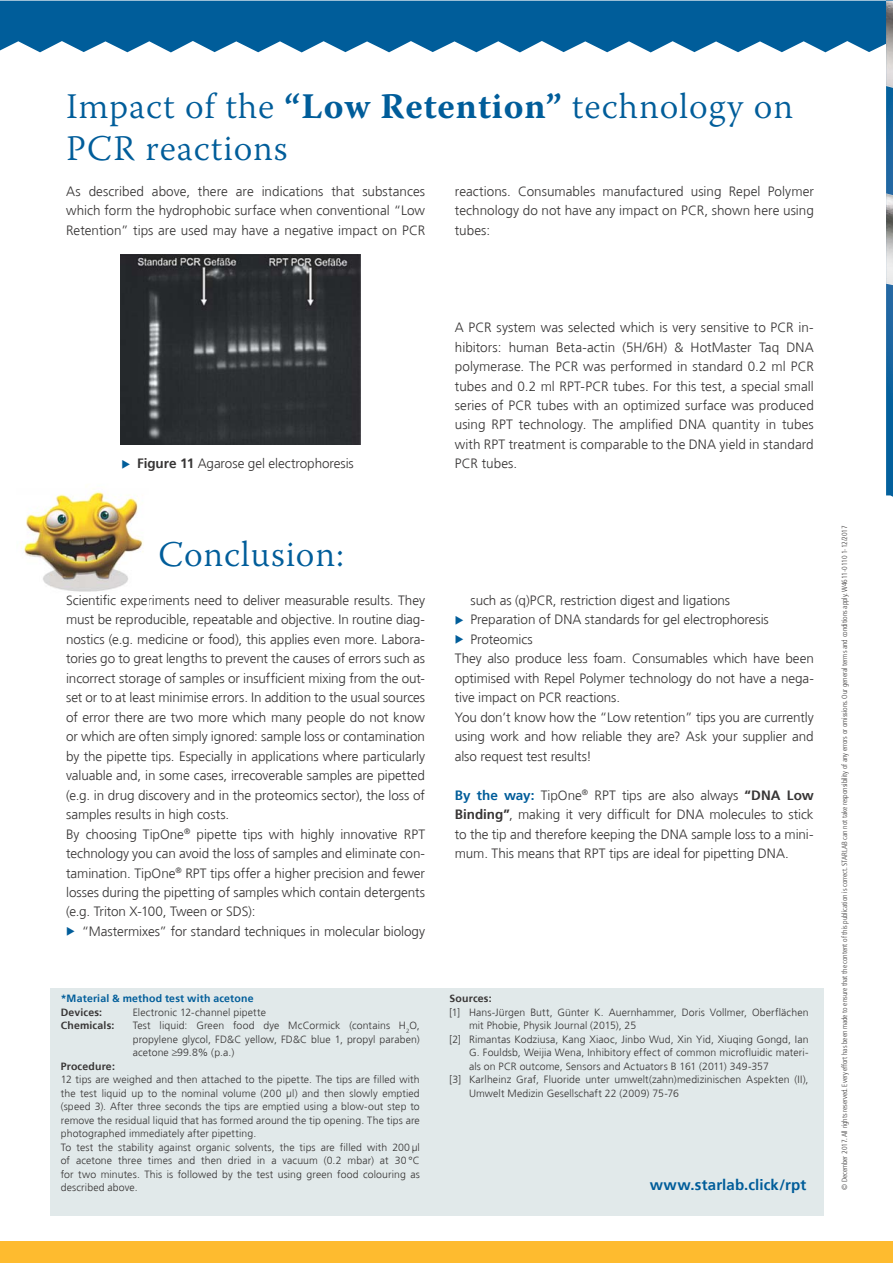
<style>
.page{position:relative;width:893px;height:1263px;background:#fff}
.page>*{position:absolute;margin:0;border:0;box-sizing:border-box;transform-origin:0 0}
.t1{font:300 36px/42.5px "Warnock Pro";letter-spacing:.025em;color:#005d9a}
.t2{font:700 15px "Frutiger";letter-spacing:.01em;color:#005d9a}
.t3{font:300 13.5px/19.5px "Frutiger";letter-spacing:-.01em;color:#373535;text-align:justify}
.t4{font:300 10.5px/13.5px "Frutiger";letter-spacing:.01em;color:#373535;text-align:justify}
.t5{font:700 10.5px "Frutiger";letter-spacing:.015em;color:#373535}
.t6{font:700 10.5px "Frutiger";letter-spacing:.015em;color:#005d9a}
.t7{font:300 condensed 7.5px "Frutiger";letter-spacing:-.01em;color:#373535}
.s1{font-weight:700}
.s2{font-weight:700;color:#005d9a}
</style>
<div class="page">
<div style="left:50px;top:988px;width:773px;height:227px;background:#e1e9ea"></div>
<svg style="left:0;top:1px;width:886px;height:51px;background:#1a6da4"></svg>
<svg style="left:886px;top:97px;width:7px;height:400px;background:#1165a0"></svg>
<img style="left:886px;top:1px;width:7px;height:96px">
<img style="left:886px;top:193px;width:7px;height:178px">
<img style="left:120px;top:255px;width:240px;height:189px">
<div style="left:0;top:1241px;width:893px;height:21px;background:#febb2f"></div>
<img style="left:24px;top:491px;width:119px;height:101px">
<h1 class="t1" style="left:66px;top:88px;width:728px">Impact of the <span class="s1">“Low Retention”</span> technology on<br>PCR reactions</h1>
<p class="t3" style="left:66px;top:181px;width:361px">As described above, there are indications that substances which form the hydrophobic surface when conventional “Low Retention” tips are used may have a negative impact on PCR</p>
<p class="t3" style="left:455px;top:181px;width:361px">reactions. Consumables manufactured using Repel Polymer technology do not have any impact on PCR, shown here using tubes:</p>
<p class="t3" style="left:455px;top:318px;width:361px">A PCR system was selected which is very sensitive to PCR in&shy;hibitors: human Beta-actin (5H/6H) &amp; HotMaster Taq DNA polymerase. The PCR was performed in standard 0.2 ml PCR tubes and 0.2 ml RPT-PCR tubes. For this test, a special small series of PCR tubes with an optimized surface was produced using RPT technology. The amplified DNA quantity in tubes with RPT treatment is comparable to the DNA yield in standard</p>
<p class="t3" style="left:137px;top:454px;width:218px"><span class="s1">Figure 11</span> Agarose gel electrophoresis</p>
<p class="t3" style="left:455px;top:454px;width:64px">PCR tubes.</p>
<h1 class="t1" style="left:158px;top:536px;width:187px">Conclusion:</h1>
<p class="t3" style="left:66px;top:591px;width:361px;text-align:left">Scientific experiments need to deliver measurable results. They must be reproducible, repeatable and objective. In routine diag&shy;nostics (e.g. medicine or food), this applies even more. Labora&shy;tories go to great lengths to prevent the causes of errors such as incorrect storage of samples or insufficient mixing from the out&shy;set or to at least minimise errors. In addition to the usual sources of error there are two more which many people do not know or which are often simply ignored: sample loss or contamination by the pipette tips. Especially in applications where particularly valuable and, in some cases, irrecoverable samples are pipetted (e.g. in drug discovery and in the proteomics sector), the loss of samples results in high costs.<br>By choosing TipOne<sup>®</sup> pipette tips with highly innovative RPT technology you can avoid the loss of samples and eliminate con&shy;tamination. TipOne<sup>®</sup> RPT tips offer a higher precision and fewer losses during the pipetting of samples which contain detergents (e.g. Triton X-100, Tween or SDS):</p>
<p class="t3" style="left:82px;top:922px;width:345px">“Mastermixes” for standard techniques in molecular biology</p>
<p class="t6" style="left:61px;top:992px;width:194px">*Material &amp; method test with acetone</p>
<p class="t5" style="left:61px;top:1006px;width:43px">Devices:</p>
<p class="t4" style="left:133px;top:1006px;width:135px">Electronic 12-channel pipette</p>
<p class="t5" style="left:61px;top:1019px;width:55px">Chemicals:</p>
<p class="t4" style="left:133px;top:1019px;width:289px">Test liquid: Green food dye McCormick (contains H<sub>2</sub>O, propylene glycol, FD&amp;C yellow, FD&amp;C blue 1, propyl paraben) acetone ▼99.8% (p.a.)</p>
<p class="t5" style="left:61px;top:1060px;width:56px">Procedure:</p>
<p class="t4" style="left:61px;top:1073px;width:360px;text-align:left">12 tips are weighed and then attached to the pipette. The tips are filled with the test liquid up to the nominal volume (200 μl) and then slowly emptied (speed 3). After three seconds the tips are emptied using a blow-out step to remove the residual liquid that has formed around the tip opening. The tips are photographed immediately after pipetting.<br>To test the stability against organic solvents, the tips are filled with 200 μl of acetone three times and then dried in a vacuum (0.2 mbar) at 30 °C for two minutes. This is followed by the test using green food colouring as described above.</p>
<p class="t3" style="left:470px;top:591px;width:261px">such as (q)PCR, restriction digest and ligations</p>
<p class="t3" style="left:470px;top:610px;width:300px">Preparation of DNA standards for gel electrophoresis</p>
<p class="t3" style="left:470px;top:630px;width:64px">Proteomics</p>
<p class="t3" style="left:455px;top:649px;width:360px">They also produce less foam. Consumables which have been</p>
<p class="t3" style="left:455px;top:669px;width:361px">optimised with Repel Polymer technology do not have a nega-</p>
<p class="t3" style="left:455px;top:688px;width:167px">tive impact on PCR reactions.</p>
<p class="t3" style="left:455px;top:707px;width:360px">You don’t know how the “Low retention” tips you are currently</p>
<p class="t3" style="left:455px;top:727px;width:360px">using work and how reliable they are? Ask your supplier and</p>
<p class="t3" style="left:455px;top:746px;width:138px">also request test results!</p>
<p class="t3" style="left:455px;top:785px;width:360px"><span class="s2">By the way:</span> TipOne<sup>®</sup> RPT tips are also always <span class="s1">“DNA Low Binding”</span>, making it very difficult for DNA molecules to stick to the tip and therefore keeping the DNA sample loss to a mini&shy;mum. This means that RPT tips are ideal for pipetting DNA.</p>
<p class="t5" style="left:449px;top:992px;width:44px">Sources:</p>
<p class="t4" style="left:449px;top:1006px;width:360px">[1] Hans-Jürgen Butt, Günter K. Auernhammer, Doris Vollmer, Oberflächen</p>
<p class="t4" style="left:469px;top:1019px;width:169px">mit Phobie, Physik Journal (2015), 25</p>
<p class="t4" style="left:449px;top:1033px;width:360px">[2] Rimantas Kodziusa, Kang Xiaoc, Jinbo Wud, Xin Yid, Xiuqing Gongd, Ian</p>
<p class="t4" style="left:469px;top:1046px;width:341px">G. Fouldsb, Weijia Wena, Inhibitory effect of common microfluidic materi-</p>
<p class="t4" style="left:469px;top:1059px;width:301px">als on PCR outcome, Sensors and Actuators B 161 (2011) 349-357</p>
<p class="t4" style="left:449px;top:1073px;width:360px">[3] Karlheinz Graf, Fluoride unter umwelt(zahn)medizinischen Aspekten (II),</p>
<p class="t4" style="left:469px;top:1086px;width:211px">Umwelt Medizin Gesellschaft 22 (2009) 75-76</p>
<p class="t2" style="left:650px;top:1176px;width:158px">www.starlab.click/rpt</p>
<p class="t7" style="left:840px;top:1190px;width:666px;rotate:-90deg">© December 2017. All rights reserved. Every effort has been made to ensure that the content of this publication is correct. STARLAB can not take responsibility of any errors or omissions. Our general terms and conditions apply. W4611-0110 1-12/2017</p>
</div>
